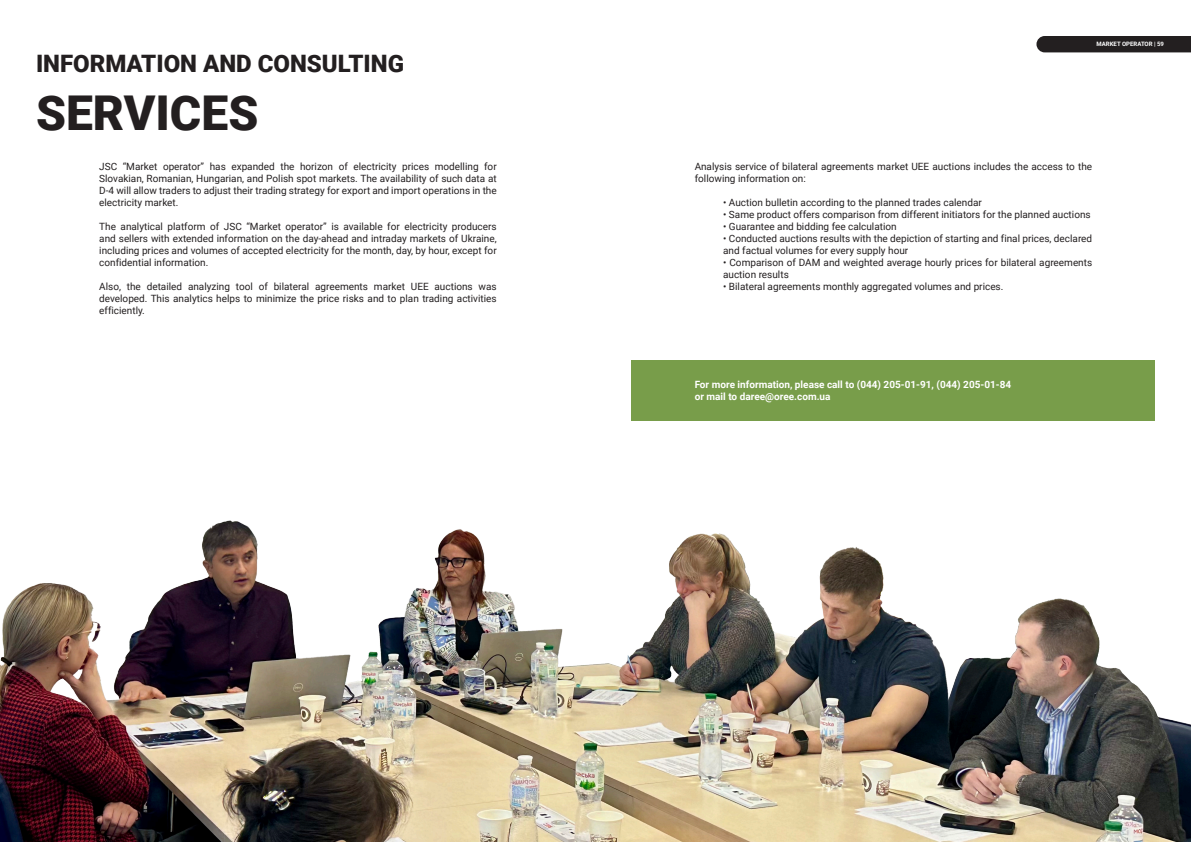
<style>
.page{position:relative;width:1191px;height:842px;background:#fff}
.page>*{position:absolute;margin:0;border:0;box-sizing:border-box;transform-origin:0 0}
.t1{font:900 48px "Roboto";color:#231f20}
.t2{font:900 24px "Roboto";color:#231f20}
.Білий_10{font:10px/12px "Roboto";color:#231f20;text-align:justify}
.Білий_10-2{font:700 10px "Roboto";color:#fff}
.t3{font:700 6px "Roboto";color:#fff}
</style>
<div class="page">
<div style="left:631px;top:360px;width:524px;height:61px;background:#789d4a"></div>
<img style="left:0;top:520px;width:1191px;height:322px">
<div style="left:1036px;top:36px;width:155px;height:16px;background:#231f20"></div>
<p class="t2" style="left:36px;top:47px;width:369px">INFORMATION AND CONSULTING</p>
<p class="t1" style="left:36px;top:79px;width:224px">SERVICES</p>
<p class="Білий_10" style="left:99px;top:160px;width:399px">JSC “Market operator” has expanded the horizon of electricity prices modelling for Slovakian, Romanian, Hungarian, and Polish spot markets. The availability of such data at D-4 will allow traders to adjust their trading strategy for export and import operations in the electricity market.</p>
<p class="Білий_10" style="left:99px;top:220px;width:399px">The analytical platform of JSC “Market operator” is available for electricity producers and sellers with extended information on the day-ahead and intraday markets of Ukraine, including prices and volumes of accepted electricity for the month, day, by hour, except for confidential information.</p>
<p class="Білий_10" style="left:99px;top:280px;width:399px">Also, the detailed analyzing tool of bilateral agreements market UEE auctions was developed. This analytics helps to minimize the price risks and to plan trading activities efficiently.</p>
<p class="t3" style="left:1096px;top:40px;width:69px">MARKET OPERATOR | 59</p>
<p class="Білий_10" style="left:694px;top:160px;width:399px">Analysis service of bilateral agreements market UEE auctions includes the access to the following information on:</p>
<p class="Білий_10" style="left:723px;top:196px;width:260px">• Auction bulletin according to the planned trades calendar</p>
<p class="Білий_10" style="left:723px;top:208px;width:369px">• Same product offers comparison from different initiators for the planned auctions</p>
<p class="Білий_10" style="left:723px;top:220px;width:175px">• Guarantee and bidding fee calculation</p>
<p class="Білий_10" style="left:723px;top:232px;width:371px">• Conducted auctions results with the depiction of starting and final prices, declared and factual volumes for every supply hour</p>
<p class="Білий_10" style="left:723px;top:256px;width:371px">• Comparison of DAM and weighted average hourly prices for bilateral agreements auction results</p>
<p class="Білий_10" style="left:723px;top:280px;width:282px">• Bilateral agreements monthly aggregated volumes and prices.</p>
<p class="Білий_10-2" style="left:694px;top:378px;width:318px">For more information, please call to (044) 205-01-91, (044) 205-01-84</p>
<p class="Білий_10-2" style="left:694px;top:390px;width:137px">or mail to daree@oree.com.ua</p>
</div>
